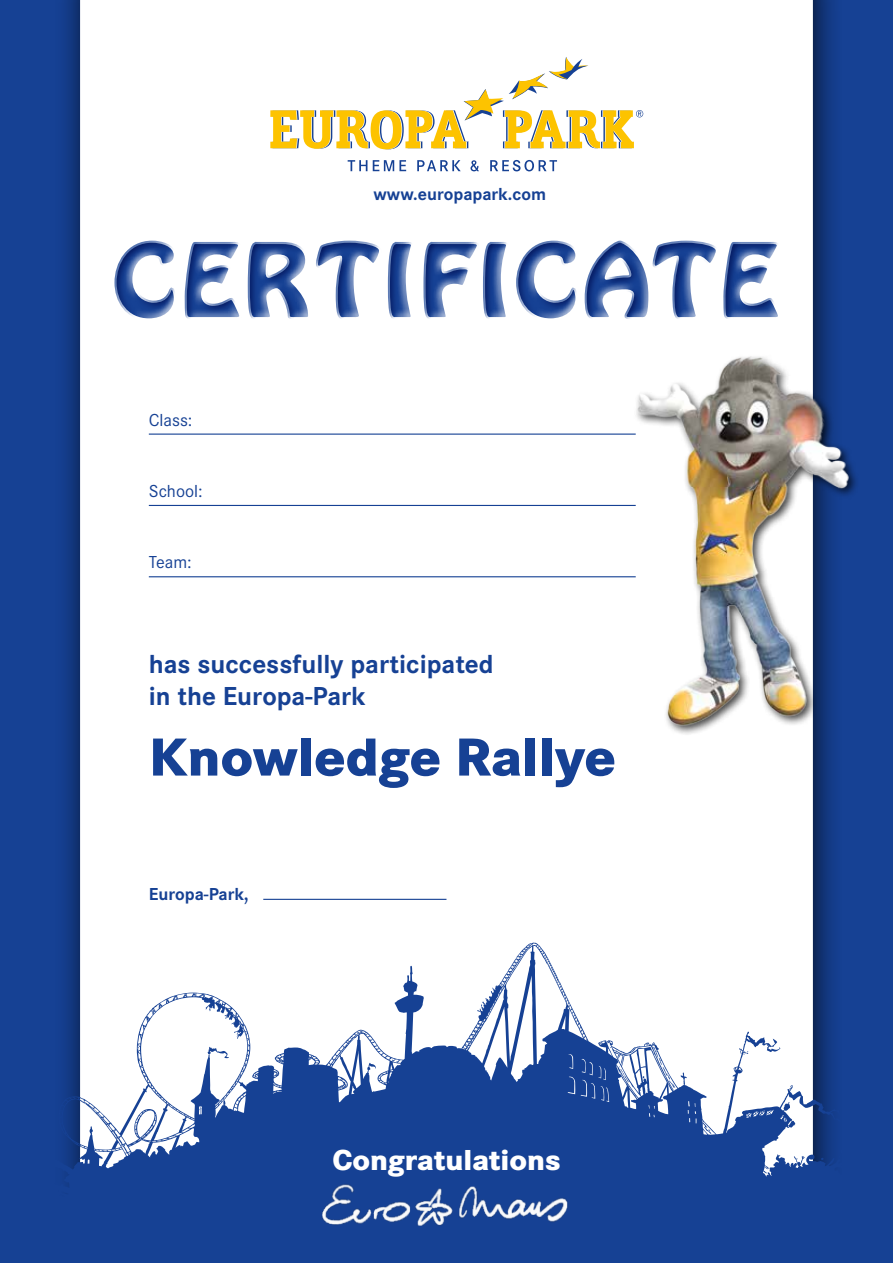
<style>
.page{position:relative;width:893px;height:1263px;background:#164194}
.page>*{position:absolute;margin:0;border:0;box-sizing:border-box;transform-origin:0 0}
.t1{font:87.75px "Hobo Std";letter-spacing:.05em;color:#164194;scale:1.11 1}
.t2{font:800 55.5px "Corporate S";color:#164194}
.t3{font:800 30px "Corporate S";color:#fff}
.t4{font:700 27px/32.4px "Corporate S";color:#164194}
.t5{font:700 18px "Corporate S";color:#164194}
.t6{font:18px "Corporate S";color:#164194}
</style>
<div class="page">
<div style="left:55px;top:0;width:789px;height:1263px;background:#000;opacity:.75"></div>
<div style="left:80px;top:0;width:733px;height:942px;background:#fff"></div>
<svg style="left:348px;top:160px;width:19px;height:11px"></svg>
<svg style="left:373px;top:160px;width:33px;height:11px"></svg>
<svg style="left:417px;top:160px;width:44px;height:11px"></svg>
<svg style="left:470px;top:160px;width:9px;height:11px"></svg>
<svg style="left:490px;top:160px;width:67px;height:11px"></svg>
<svg style="left:270px;top:57px;width:373px;height:92px;background:#f6ebc2"></svg>
<div style="left:122px;top:236px;width:669px;height:96px;background:#fff"></div>
<div style="left:102px;top:229px;width:682px;height:97px;background:#164194;opacity:.75"></div>
<hr style="left:149px;top:433px;width:487px;height:2px;background:#164194">
<hr style="left:149px;top:505px;width:487px;height:1px;background:#164194">
<hr style="left:149px;top:576px;width:487px;height:1px;background:#164194">
<img style="left:617px;top:332px;width:239px;height:427px">
<svg style="left:55px;top:942px;width:789px;height:321px"></svg>
<img style="left:320px;top:1174px;width:253px;height:59px">
<hr style="left:263px;top:899px;width:183px;height:1px;background:#164194">
<p class="t5" style="left:373px;top:184px;width:174px">www.europapark.com</p>
<h1 class="t1" style="left:114px;top:220px;width:600px">CERTIFICATE</h1>
<p class="t6" style="left:149px;top:409px;width:45px">Class:</p>
<p class="t6" style="left:149px;top:481px;width:55px">School:</p>
<p class="t6" style="left:149px;top:552px;width:44px">Team:</p>
<p class="t4" style="left:149px;top:648px;width:346px">has successfully participated in the Europa-Park</p>
<h2 class="t2" style="left:149px;top:724px;width:469px">Knowledge Rallye</h2>
<p class="t5" style="left:149px;top:884px;width:101px">Europa-Park,</p>
<p class="t3" style="left:333px;top:1142px;width:229px">Congratulations</p>
</div>
